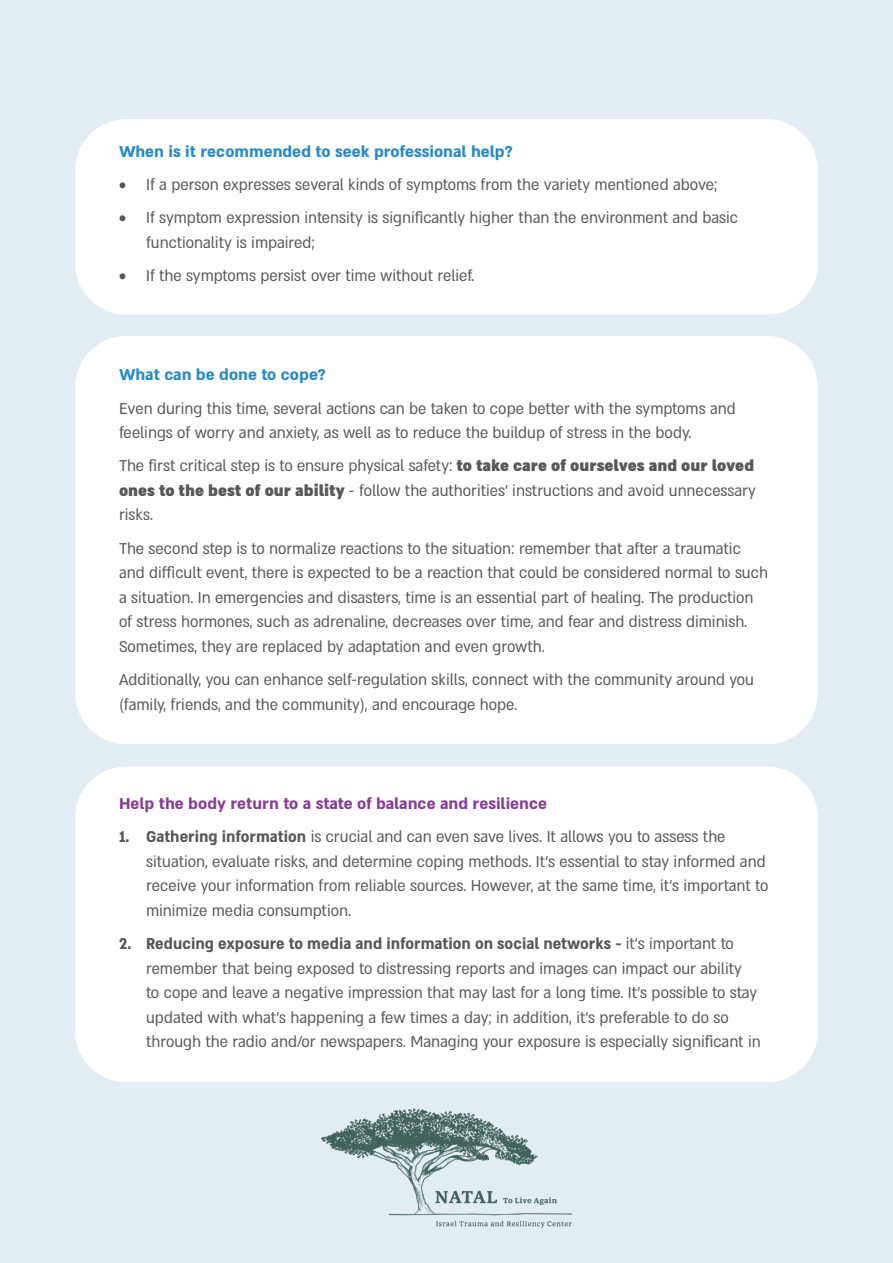
<style>
.page{position:relative;width:893px;height:1263px;background:#e1ecf3}
.page>*{position:absolute;margin:0;border:0;box-sizing:border-box;transform-origin:0 0}
.t1{font:18px/24.6px "Almoni Neue DL4.0 AAA";color:#57585a;scale:.95 1}
.t2{font:700 18px "Almoni Neue DL4.0 AAA";color:#57585a;scale:.95 1}
.t3{font:700 18px "Almoni Neue DL4.0 AAA";color:#248bcb}
.t4{font:700 18px "Almoni Neue DL4.0 AAA";color:#883c96}
.s1{font-weight:900}
.s2{font-weight:700}
.s3{font-weight:400}
</style>
<div class="page">
<img style="left:321px;top:1108px;width:251px;height:120px">
<div style="left:75px;top:119px;width:743px;height:196px;background:#fff;border-radius:51px"></div>
<div style="left:75px;top:336px;width:743px;height:408px;background:#fff;border-radius:51px"></div>
<div style="left:75px;top:766px;width:743px;height:316px;background:#fff;border-radius:51px"></div>
<p class="t3" style="left:119px;top:138px;width:395px">When is it recommended to seek professional help?</p>
<p class="t1" style="left:146px;top:172px;width:603px">aIf person expresses several kinds of symptoms from the variety mentioned above;</p>
<p class="t1" style="left:119px;top:172px;width:9px">•</p>
<p class="t1" style="left:119px;top:205px;width:9px">•</p>
<p class="t1" style="left:119px;top:263px;width:9px">•</p>
<p class="t1" style="left:146px;top:205px;width:625px">If symptom expression intensity is significantly higher than the environment and basic</p>
<p class="t1" style="left:146px;top:230px;width:179px">functionality is impaired;</p>
<p class="t1" style="left:146px;top:263px;width:347px">If the symptoms persist over time without relief.</p>
<p class="t3" style="left:119px;top:361px;width:208px">What can be done to cope?</p>
<p class="t1" style="left:119px;top:396px;width:651px">Even during this time, several actions can be taken to cope better with the symptoms and feelings of worry and anxiety, as well as to reduce the buildup of stress in the body.</p>
<p class="t1" style="left:119px;top:453px;width:672px;text-align:justify">The first critical step tois ensure physical safety <span class="s1">to</span>: <span class="s1">take care of ourselves and our loved ones to the best of our ability</span> - follow the authorities' instructions and avoid unnecessary risks.</p>
<p class="t1" style="left:119px;top:536px;width:685px">The second step tois normalize reactions to the situation: remember that after a traumatic and difficult event, there is expected to be a reaction that could be considered normal to such a situation In. emergencies and disasters, time is an essential part of healing. The production of stress hormones, such as adrenaline, decreases over time, and fear and distress diminish.<br>Sometimes, they are replaced by adaptation and even growth.</p>
<p class="t1" style="left:119px;top:667px;width:670px">Additionally, you can enhance self-regulation skills, connect with the community around you (family, friends, and the community ,) and encourage hope.</p>
<p class="t4" style="left:119px;top:789px;width:430px">Help the body return to a state of balance and resilience</p>
<p class="t1" style="left:146px;top:824px;width:611px"><span class="s2">Gathering information</span> is crucial and can even save lives It. allows you to assess the</p>
<p class="t2" style="left:119px;top:822px;width:12px">1.</p>
<p class="t2" style="left:119px;top:929px;width:14px">2.</p>
<p class="t1" style="left:146px;top:849px;width:657px">situation, evaluate risks, and determine coping methods s'I t. essential to stay informed and receive your information from reliable sources. However, at the same time s'i t, important to minimize media consumption.</p>
<p class="t2" style="left:146px;top:929px;width:620px">Reducing exposure to media and information on social networks <span class="s3">s'i t</span>- <span class="s3">important to</span></p>
<p class="t1" style="left:146px;top:956px;width:649px">remember that being exposed to distressing reports and images can impact our ability<br>to cope and leave a negative impression that may last for a long time s'I t. possible to stay updated with what s' happening a few times a day; in addition s'i t, preferable to do so through the radio and/or newspapers. Managing your exposure is especially significant in</p>
</div>
